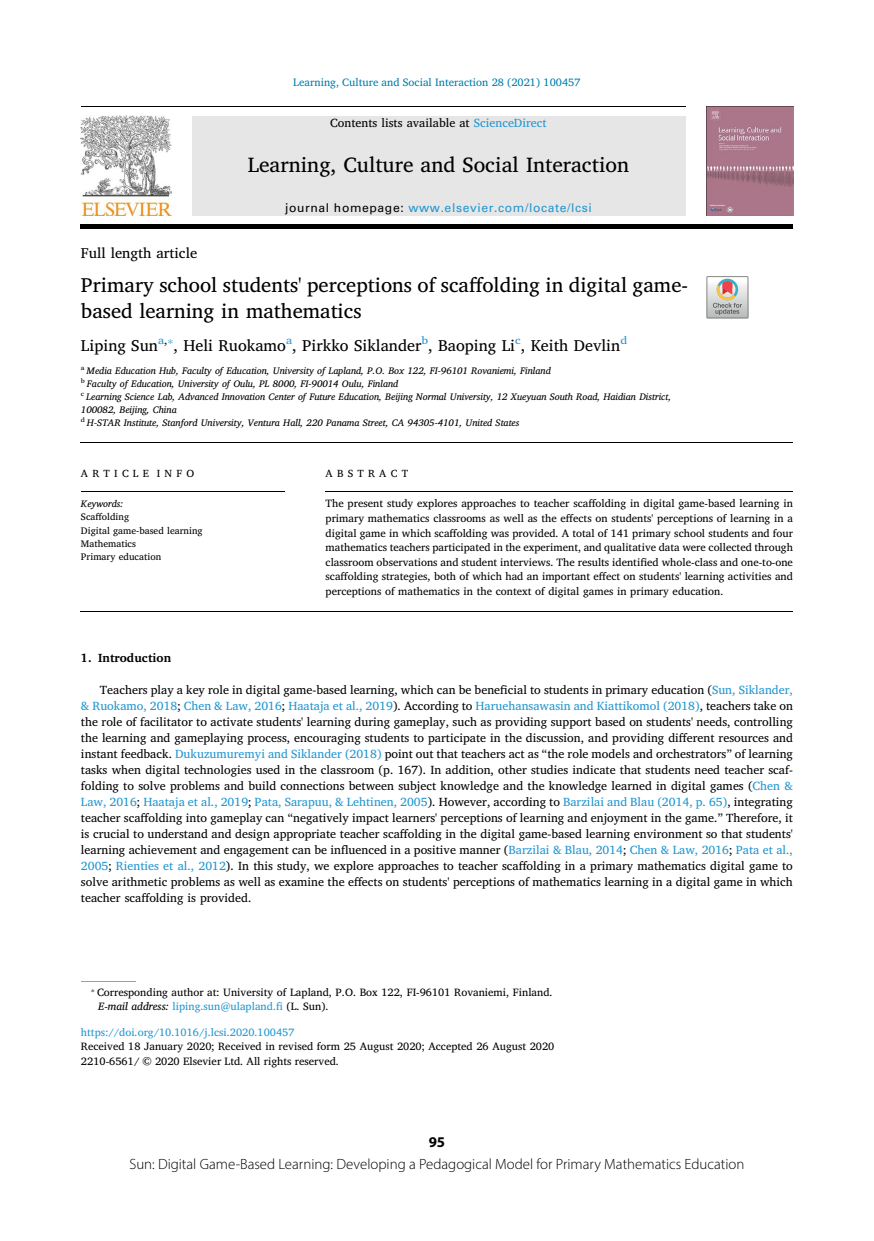
<style>
.page{position:relative;width:874px;height:1241px;background:#fff}
.page>*{position:absolute;margin:0;border:0;box-sizing:border-box;transform-origin:0 0}
.t1{font:21.35px "Charis SIL2";color:#000}
.t2{font:20.47px/26.2px "Charis SIL2";color:#000}
.t3{font:16.1px "Charis SIL2";color:#000}
.t4{font:300 14.88px "Myriad Pro";color:#000}
.t5{font:700 14.88px "Myriad Pro";color:#000}
.t6{font:14.53px "Charis SIL2";color:#000}
.t7{font:12.08px/15.9px "Charis SIL2";color:#000;text-align:justify}
.t8{font:12.08px "Univers LT Std";letter-spacing:.05em;color:#2196d1}
.t9{font:700 12.08px "Charis SIL";color:#000}
.t10{font:11.03px/14.5px "Charis SIL2";color:#000;text-align:justify}
.t11{font:11.03px "Charis SIL";color:#007fab}
.t12{font:11.03px "Charis SIL";color:#000}
.t13{font:11.03px "Charis SIL2";color:#2196d1}
.t14{font:10.67px "Charis SIL2";letter-spacing:.4em;color:#000}
.t15{font:italic 9.8px/13.1px "Charis SIL";color:#000}
.t16{font:9.8px/13.1px "Charis SIL2";color:#000}
.s1{color:#2196d1}
.s2{color:#000}
.s3{font-family:"Charis SIL";font-style:italic}
</style>
<div class="page">
<div style="left:192px;top:116px;width:493px;height:99px;background:#e6e6e6"></div>
<hr style="left:81px;top:107px;width:604px;height:1px;background:#000">
<hr style="left:81px;top:225px;width:711px;height:4px;background:#000">
<hr style="left:81px;top:443px;width:711px;height:1px;background:#000">
<hr style="left:81px;top:491px;width:203px;height:1px;background:#000">
<hr style="left:325px;top:491px;width:467px;height:1px;background:#000">
<hr style="left:81px;top:611px;width:711px;height:1px;background:#000">
<img style="left:81px;top:116px;width:91px;height:99px">
<img style="left:706px;top:107px;width:86px;height:109px">
<div style="left:706px;top:276px;width:41px;height:42px;border:1px solid #888687"></div>
<svg style="left:712px;top:278px;width:29px;height:37px"></svg>
<p class="t11" style="left:293px;top:76px;width:289px">Learning, Culture and Social Interaction 28 (2021) 100457</p>
<p class="t7" style="left:330px;top:115px;width:218px">Contents lists available at <span class="s1">ScienceDirect</span></p>
<h1 class="t1" style="left:248px;top:152px;width:383px">Learning, Culture and Social Interaction</h1>
<p class="t8" style="left:285px;top:200px;width:308px"><span class="s2">journal homepage:</span> www.elsevier.com/locate/lcsi</p>
<p class="t6" style="left:81px;top:244px;width:118px">Full length article</p>
<h2 class="t2" style="left:81px;top:271px;width:608px">Primary school students' perceptions of scaffolding in digital game&shy;based learning in mathematics</h2>
<h3 class="t3" style="left:81px;top:336px;width:547px">Liping Sun<sup>a</sup><sup>,</sup><sup>⁎</sup>, Heli Ruokamo<sup>a</sup>, Pirkko Siklander<sup>b</sup>, Baoping Li<sup>c</sup>, Keith Devlin<sup>d</sup></h3>
<p class="t15" style="left:81px;top:364px;width:591px"><sup>a</sup> Media Education Hub, Faculty of Education, University of Lapland, P.O. Box 122, FI-96101 Rovaniemi, Finland<br><sup>b</sup> Faculty of Education, University of Oulu, PL 8000, FI-90014 Oulu, Finland<br><sup>c</sup> Learning Science Lab, Advanced Innovation Center of Future Education, Beijing Normal University, 12 Xueyuan South Road, Haidian District, 100082, Beijing, China<br><sup>d</sup> H-STAR Institute, Stanford University, Ventura Hall, 220 Panama Street, CA 94305-4101, United States</p>
<p class="t14" style="left:81px;top:466px;width:115px">ARTICLE INFO</p>
<p class="t15" style="left:81px;top:497px;width:44px">Keywords:</p>
<p class="t16" style="left:81px;top:510px;width:123px">Scaffolding<br>Digital game-based learning<br>Mathematics<br>Primary education</p>
<p class="t14" style="left:325px;top:466px;width:84px">ABSTRACT</p>
<p class="t10" style="left:325px;top:496px;width:468px">The present study explores approaches to teacher scaffolding in digital game-based learning in primary mathematics classrooms as well as the effects on students' perceptions of learning in a digital game in which scaffolding was provided. A total of 141 primary school students and four mathematics teachers participated in the experiment, and qualitative data were collected through classroom observations and student interviews. The results identified whole-class and one-to-one scaffolding strategies, both of which had an important effect on students' learning activities and perceptions of mathematics in the context of digital games in primary education.</p>
<p class="t9" style="left:81px;top:650px;width:92px">1. Introduction</p>
<p class="t7" style="left:81px;top:681px;width:713px;text-indent:19px">Teachers play a key role in digital game-based learning, which can be beneficial to students in primary education (<span class="s1">Sun, Siklander, &amp; Ruokamo, 2018</span>; <span class="s1">Chen &amp; Law, 2016</span>; <span class="s1">Haataja et al., 2019</span>). According to <span class="s1">Haruehansawasin and Kiattikomol (2018)</span>, teachers take on the role of facilitator to activate students' learning during gameplay, such as providing support based on students' needs, controlling the learning and gameplaying process, encouraging students to participate in the discussion, and providing different resources and instant feedback. <span class="s1">Dukuzumuremyi and Siklander (2018)</span> point out that teachers act as “the role models and orchestrators” of learning tasks when digital technologies used in the classroom (p. 167). In addition, other studies indicate that students need teacher scaf&shy;folding to solve problems and build connections between subject knowledge and the knowledge learned in digital games (<span class="s1">Chen &amp; Law, 2016</span>; <span class="s1">Haataja et al., 2019</span>; <span class="s1">Pata, Sarapuu, &amp; Lehtinen, 2005</span>). However, according to <span class="s1">Barzilai and Blau (2014, p. 65)</span>, integrating teacher scaffolding into gameplay can “negatively impact learners' perceptions of learning and enjoyment in the game.” Therefore, it is crucial to understand and design appropriate teacher scaffolding in the digital game-based learning environment so that students' learning achievement and engagement can be influenced in a positive manner (<span class="s1">Barzilai &amp; Blau, 2014</span>; <span class="s1">Chen &amp; Law, 2016</span>; <span class="s1">Pata et al., 2005</span>; <span class="s1">Rienties et al., 2012</span>). In this study, we explore approaches to teacher scaffolding in a primary mathematics digital game to solve arithmetic problems as well as examine the effects on students' perceptions of mathematics learning in a digital game in which teacher scaffolding is provided.</p>
<p class="t10" style="left:98px;top:984px;width:455px;text-indent:-8px"><sup>⁎</sup> Corresponding author at: University of Lapland, P.O. Box 122, FI-96101 Rovaniemi, Finland.<br><span class="s3">E-mail address:</span> <span class="s1">liping.sun@ulapland.fi</span> (L. Sun).</p>
<p class="t13" style="left:81px;top:1025px;width:215px">https://doi.org/10.1016/j.lcsi.2020.100457</p>
<p class="t10" style="left:81px;top:1038px;width:474px">Received 18 January 2020; Received in revised form 25 August 2020; Accepted 26 August 2020</p>
<p class="t12" style="left:81px;top:1054px;width:259px">2210-6561/ © 2020 Elsevier Ltd. All rights reserved.</p>
<p class="t5" style="left:428px;top:1131px;width:18px">95</p>
<p class="t4" style="left:129px;top:1155px;width:616px">Sun: Digital Game-Based Learning: Developing a Pedagogical Model for Primary Mathematics Education</p>
</div>
